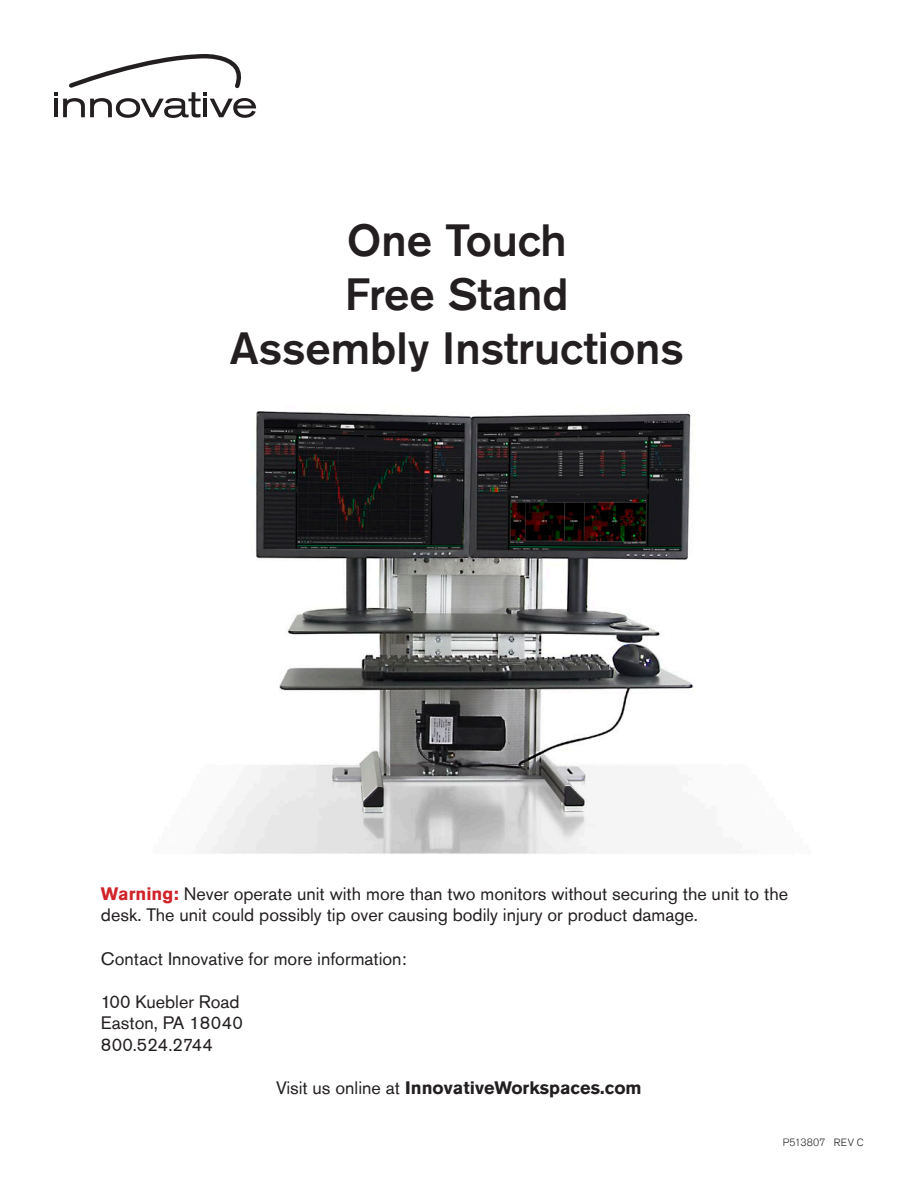
<style>
.page{position:relative;width:918px;height:1188px;background:#fff}
.page>*{position:absolute;margin:0;border:0;box-sizing:border-box;transform-origin:0 0}
.t1{font:500 45px "Akzidenz Grotesk Std";color:#231f20}
.t2{font:18px/21.6px "Akzidenz Grotesk Std";color:#231f20}
.t3{font:700 18px "Akzidenz Grotesk Std";color:#231f20}
.t4{font:300 10.5px "Akzidenz Grotesk Std";letter-spacing:.02em;color:#231f20}
.s1{font-weight:700;color:#d1232a}
.s2{font-weight:400}
</style>
<div class="page">
<img style="left:209px;top:411px;width:484px;height:443px">
<svg style="left:54px;top:54px;width:202px;height:64px"></svg>
<p class="t1" style="left:347px;top:213px;width:221px">One Touch</p>
<p class="t1" style="left:345px;top:267px;width:225px">Free Stand</p>
<p class="t1" style="left:230px;top:321px;width:456px">Assembly Instructions</p>
<p class="t2" style="left:101px;top:883px;width:689px"><span class="s1">Warning:</span> Never operate unit with more than two monitors without securing the unit to the desk. The unit could possibly tip over causing bodily injury or product damage.</p>
<p class="t2" style="left:101px;top:947px;width:307px">Contact Innovative for more information:</p>
<p class="t2" style="left:101px;top:991px;width:140px">100 Kuebler Road</p>
<p class="t2" style="left:101px;top:1012px;width:144px">Easton, PA 18040</p>
<p class="t2" style="left:101px;top:1034px;width:114px">800.524.2744</p>
<p class="t3" style="left:276px;top:1077px;width:367px"><span class="s2">Visit us online at</span> InnovativeWorkspaces.com</p>
<p class="t4" style="left:783px;top:1137px;width:83px">P513807 REV C</p>
</div>
